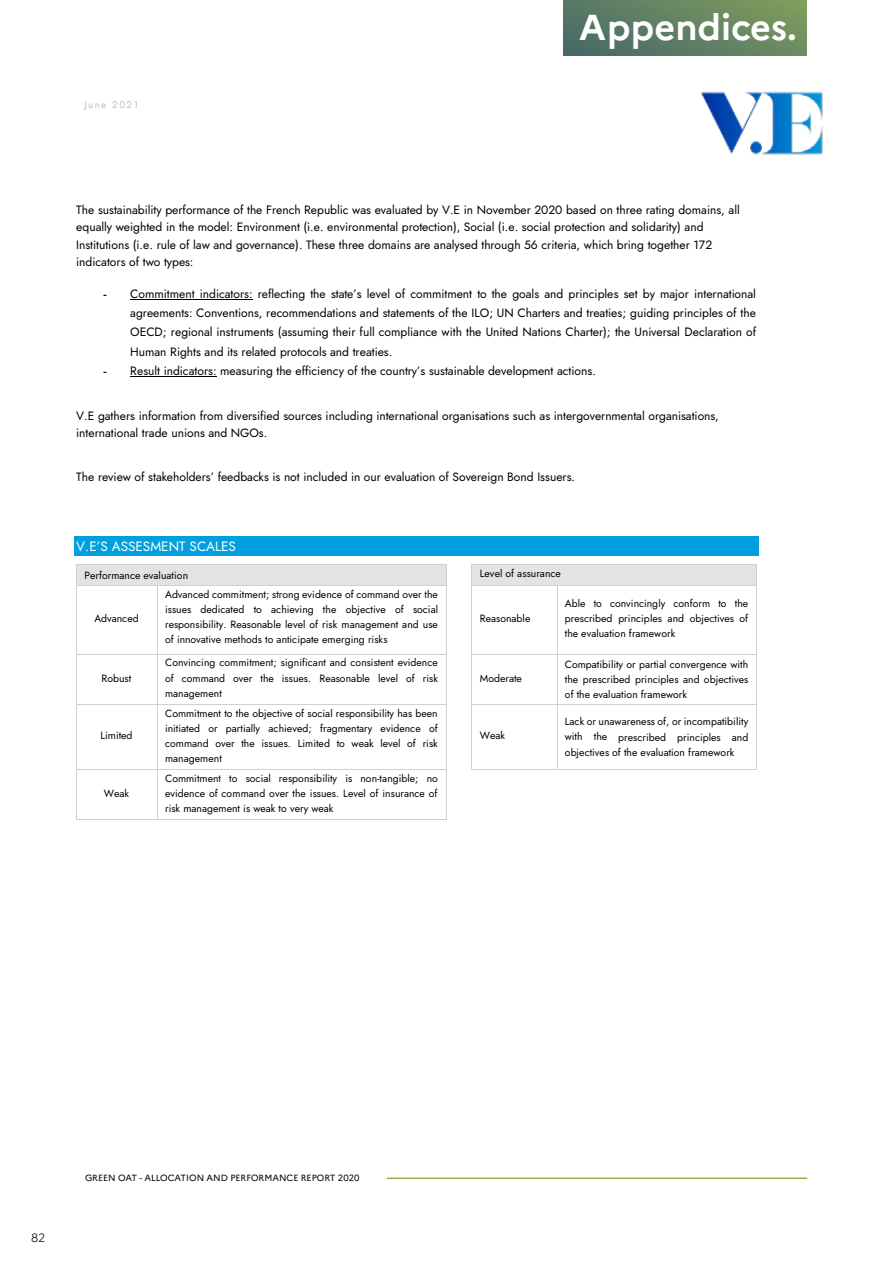
<style>
.page{position:relative;width:893px;height:1263px;background:#fff}
.page>*{position:absolute;margin:0;border:0;box-sizing:border-box;transform-origin:0 0}
.t1{font:700 36px "Marianne";color:#fff}
.t2{font:13.5px "Jost Roman";color:#fff}
.t3{font:12px/17.4px "Jost Roman";color:#000}
.t4{font:300 12px "Marianne";color:#000}
.t5{font:10.5px/15px "Jost Roman";color:#000;text-align:justify}
.t6{font:9.75px "Jost Roman";letter-spacing:.155em;color:#bdbcbc}
.t7{font:9px "Marianne";color:#000}
.s1{font-family:"Gill Sans"}
</style>
<div class="page">
<hr style="left:387px;top:1177px;width:420px;height:2px;background:#92ae50">
<img style="left:701px;top:91px;width:122px;height:64px">
<hr style="left:130px;top:300px;width:123px;height:1px;background:#000">
<hr style="left:130px;top:376px;width:87px;height:1px;background:#000">
<div style="left:74px;top:536px;width:684px;height:20px;background:#009fdf"></div>
<div style="left:77px;top:565px;width:369px;height:20px;background:#e3e3e3"></div>
<div style="left:472px;top:565px;width:284px;height:20px;background:#e3e3e3"></div>
<hr style="left:77px;top:565px;width:369px;height:1px;background:#d0d0d0">
<hr style="left:472px;top:565px;width:284px;height:1px;background:#d0d0d0">
<svg style="left:76px;top:565px;width:1px;height:21px"></svg>
<hr style="left:77px;top:585px;width:80px;height:1px;background:#d0d0d0">
<hr style="left:157px;top:585px;width:289px;height:1px;background:#d0d0d0">
<svg style="left:446px;top:565px;width:1px;height:21px"></svg>
<svg style="left:471px;top:565px;width:1px;height:21px"></svg>
<hr style="left:472px;top:585px;width:85px;height:1px;background:#d0d0d0">
<hr style="left:557px;top:585px;width:199px;height:1px;background:#d0d0d0">
<svg style="left:756px;top:565px;width:1px;height:21px"></svg>
<hr style="left:76px;top:586px;width:1px;height:68px;background:#d0d0d0">
<hr style="left:157px;top:586px;width:1px;height:68px;background:#d0d0d0">
<hr style="left:446px;top:586px;width:1px;height:68px;background:#d0d0d0">
<hr style="left:471px;top:586px;width:1px;height:68px;background:#d0d0d0">
<hr style="left:557px;top:586px;width:1px;height:68px;background:#d0d0d0">
<hr style="left:756px;top:586px;width:1px;height:68px;background:#d0d0d0">
<hr style="left:77px;top:654px;width:80px;height:1px;background:#d0d0d0">
<hr style="left:157px;top:654px;width:289px;height:1px;background:#d0d0d0">
<hr style="left:472px;top:654px;width:85px;height:1px;background:#d0d0d0">
<hr style="left:557px;top:654px;width:199px;height:1px;background:#d0d0d0">
<hr style="left:76px;top:654px;width:1px;height:50px;background:#d0d0d0">
<hr style="left:157px;top:654px;width:1px;height:50px;background:#d0d0d0">
<hr style="left:446px;top:654px;width:1px;height:50px;background:#d0d0d0">
<hr style="left:471px;top:654px;width:1px;height:50px;background:#d0d0d0">
<hr style="left:557px;top:654px;width:1px;height:50px;background:#d0d0d0">
<hr style="left:756px;top:654px;width:1px;height:50px;background:#d0d0d0">
<hr style="left:77px;top:704px;width:80px;height:1px;background:#d0d0d0">
<hr style="left:157px;top:704px;width:289px;height:1px;background:#d0d0d0">
<hr style="left:472px;top:704px;width:85px;height:1px;background:#d0d0d0">
<hr style="left:557px;top:704px;width:199px;height:1px;background:#d0d0d0">
<hr style="left:76px;top:705px;width:1px;height:64px;background:#d0d0d0">
<hr style="left:157px;top:705px;width:1px;height:64px;background:#d0d0d0">
<hr style="left:446px;top:705px;width:1px;height:64px;background:#d0d0d0">
<hr style="left:471px;top:705px;width:1px;height:64px;background:#d0d0d0">
<hr style="left:557px;top:705px;width:1px;height:64px;background:#d0d0d0">
<hr style="left:756px;top:705px;width:1px;height:64px;background:#d0d0d0">
<hr style="left:77px;top:769px;width:80px;height:1px;background:#d0d0d0">
<hr style="left:157px;top:769px;width:289px;height:1px;background:#d0d0d0">
<hr style="left:473px;top:769px;width:84px;height:1px;background:#d0d0d0">
<hr style="left:558px;top:769px;width:198px;height:1px;background:#d0d0d0">
<hr style="left:76px;top:770px;width:1px;height:49px;background:#d0d0d0">
<hr style="left:77px;top:819px;width:80px;height:1px;background:#d0d0d0">
<hr style="left:157px;top:770px;width:1px;height:49px;background:#d0d0d0">
<hr style="left:157px;top:819px;width:289px;height:1px;background:#d0d0d0">
<hr style="left:446px;top:770px;width:1px;height:49px;background:#d0d0d0">
<div style="left:563px;top:0;width:243px;height:55px;background:linear-gradient(to right,#4e6f67,#779560)"></div>
<p class="t6" style="left:84px;top:98px;width:55px">June 2021</p>
<h1 class="t1" style="left:579px;top:5px;width:219px">Appendices.</h1>
<p class="t3" style="left:76px;top:201px;width:665px">The sustainability performance of the French Republic was evaluated by V.E in November 2020 based on three rating domains, all equally weighted in the model: Environment (i.e. environmental protection), Social (i.e. social protection and solidarity) and Institutions (i.e. rule of law and governance). These three domains are analysed through 56 criteria, which bring together 172 indicators of two types:</p>
<p class="t3" style="left:130px;top:285px;width:627px;line-height:19px;text-align:justify;text-indent:-27px"><span class="s1">-</span> Commitment indicators: reflecting the state’s level of commitment to the goals and principles set by major international agreements: Conventions, recommendations and statements of the ILO; UN Charters and treaties; guiding principles of the OECD; regional instruments (assuming their full compliance with the United Nations Charter); the Universal Declaration of Human Rights and its related protocols and treaties.</p>
<p class="t3" style="left:103px;top:362px;width:494px"><span class="s1">-</span> Result indicators: measuring the efficiency of the country’s sustainable development actions.</p>
<p class="t3" style="left:76px;top:407px;width:644px">V.E gathers information from diversified sources including international organisations such as intergovernmental organisations, international trade unions and NGOs.</p>
<p class="t3" style="left:76px;top:468px;width:500px">The review of stakeholders’ feedbacks is not included in our evaluation of Sovereign Bond Issuers.</p>
<p class="t2" style="left:76px;top:537px;width:161px">V.E’S ASSESMENT SCALES</p>
<p class="t5" style="left:84px;top:567px;width:105px">Performance evaluation</p>
<p class="t5" style="left:480px;top:566px;width:82px">Level of assurance</p>
<p class="t5" style="left:94px;top:611px;width:46px">Advanced</p>
<p class="t5" style="left:165px;top:587px;width:274px">Advanced commitment; strong evidence of command over the issues dedicated to achieving the objective of social responsibility. Reasonable level of risk management and use of innovative methods to anticipate emerging risks</p>
<p class="t5" style="left:565px;top:596px;width:185px">Able to convincingly conform to the prescribed principles and objectives of the evaluation framework</p>
<p class="t5" style="left:480px;top:611px;width:52px">Reasonable</p>
<p class="t5" style="left:102px;top:670px;width:31px">Robust</p>
<p class="t5" style="left:101px;top:728px;width:34px">Limited</p>
<p class="t5" style="left:104px;top:786px;width:27px">Weak</p>
<p class="t5" style="left:165px;top:655px;width:274px">Convincing commitment; significant and consistent evidence of command over the issues. Reasonable level of risk management</p>
<p class="t5" style="left:165px;top:706px;width:274px">Commitment to the objective of social responsibility has been initiated or partially achieved; fragmentary evidence of command over the issues. Limited to weak level of risk management</p>
<p class="t5" style="left:165px;top:771px;width:274px">Commitment to social responsibility is non-tangible; no evidence of command over the issues. Level of insurance of risk management is weak to very weak</p>
<p class="t5" style="left:480px;top:670px;width:44px">Moderate</p>
<p class="t5" style="left:480px;top:728px;width:27px">Weak</p>
<p class="t5" style="left:565px;top:656px;width:185px">Compatibility or partial convergence with the prescribed principles and objectives of the evaluation framework</p>
<p class="t5" style="left:565px;top:714px;width:185px">Lack or unawareness of, or incompatibility with the prescribed principles and objectives of the evaluation framework</p>
<p class="t4" style="left:31px;top:1230px;width:16px">82</p>
<p class="t7" style="left:85px;top:1172px;width:276px">GREEN OAT - ALLOCATION AND PERFORMANCE REPORT 2020</p>
</div>
